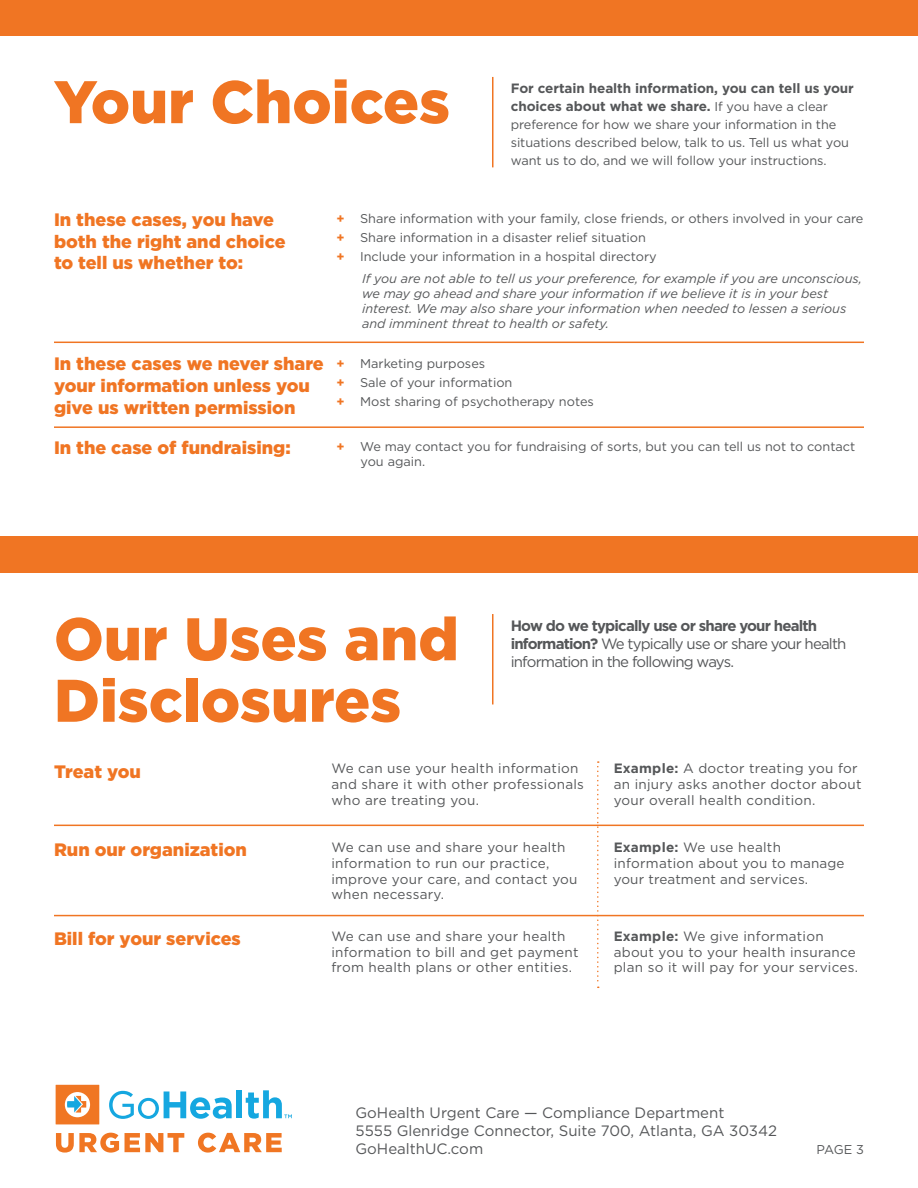
<style>
.page{position:relative;width:918px;height:1188px;background:#fff}
.page>*{position:absolute;margin:0;border:0;box-sizing:border-box;transform-origin:0 0}
.t1{font:900 60px/61.5px "Gotham HTF";color:#f07523}
.t2{font:900 18px "Gotham HTF";color:#f07523}
.t3{font:15px/18px "Gotham HTF";color:#555759}
.t4{font:15px "Gotham HTF";letter-spacing:-.055em;color:#555759}
.t5{font:700 15px "Gotham HTF";letter-spacing:-.055em;color:#555759}
.t6{font:13.5px/15.8px "Gotham HTF";letter-spacing:.02em;color:#555759}
.t7{font:700 13.5px/18px "Gotham HTF";letter-spacing:-.005em;color:#555759}
.t8{font:12.75px/18px "Gotham HTF";color:#555759}
.t9{font:italic 12.75px/15.3px "Gotham HTF";letter-spacing:-.005em;color:#555759}
.s1{font-weight:400;font-size:12.75px}
.s2{font-weight:700;color:#f07523}
.s3{font-weight:700}
</style>
<div class="page">
<svg style="left:56px;top:1133px;width:63px;height:20px"></svg>
<svg style="left:125px;top:1133px;width:59px;height:19px"></svg>
<svg style="left:198px;top:1133px;width:84px;height:20px"></svg>
<svg style="left:109px;top:1091px;width:123px;height:28px"></svg>
<div style="left:236px;top:1090px;width:6px;height:28px;background:#15a7e0"></div>
<svg style="left:246px;top:1090px;width:46px;height:29px"></svg>
<svg style="left:56px;top:1085px;width:43px;height:39px;background:#e59359"></svg>
<hr style="left:492px;top:77px;width:2px;height:90px;background:#f07523">
<hr style="left:492px;top:614px;width:2px;height:90px;background:#f07523">
<hr style="left:54px;top:342px;width:810px;height:1px;background:#f07523">
<hr style="left:54px;top:825px;width:810px;height:1px;background:#f07523">
<hr style="left:54px;top:915px;width:810px;height:1px;background:#f07523">
<hr style="left:54px;top:426px;width:810px;height:2px;background:#f07523">
<svg style="left:597px;top:761px;width:2px;height:227px"></svg>
<div style="left:0;top:0;width:918px;height:36px;background:#f07523"></div>
<div style="left:0;top:536px;width:918px;height:37px;background:#f07523"></div>
<p class="t1" style="left:54px;top:70px;width:398px">Your Choices</p>
<p class="t7" style="left:511px;top:79px;width:345px">For certain health information, you can tell us your choices about what we share. <span class="s1">If you have a clear</span></p>
<p class="t8" style="left:511px;top:115px;width:340px">preference for how we share your information in the situations described below, talk to us. Tell us what you want us to do, and we will follow your instructions.</p>
<p class="t2" style="left:54px;top:209px;width:222px">In these cases, you have</p>
<p class="t2" style="left:54px;top:231px;width:233px">both the right and choice</p>
<p class="t2" style="left:54px;top:252px;width:191px">to tell us whether to:</p>
<p class="t2" style="left:54px;top:354px;width:271px">In these cases we never share</p>
<p class="t2" style="left:54px;top:375px;width:257px">your information unless you</p>
<p class="t2" style="left:54px;top:397px;width:243px">give us written permission</p>
<p class="t2" style="left:54px;top:437px;width:238px">In the case of fundraising:</p>
<p class="t8" style="left:337px;top:209px;width:528px"><span class="s2">+</span> Share information with your family, close friends, or others involved in your care</p>
<p class="t8" style="left:337px;top:228px;width:311px"><span class="s2">+</span> Share information in a disaster relief situation</p>
<p class="t8" style="left:337px;top:248px;width:322px"><span class="s2">+</span> Include your information in a hospital directory</p>
<p class="t9" style="left:362px;top:270px;width:501px">If you are not able to tell us your preference, for example if you are unconscious, we may go ahead and share your information if we believe it is in your best interest. We may also share your information when needed to lessen a serious and imminent threat to health or safety.</p>
<p class="t8" style="left:337px;top:354px;width:150px"><span class="s2">+</span> Marketing purposes</p>
<p class="t8" style="left:337px;top:373px;width:177px"><span class="s2">+</span> Sale of your information</p>
<p class="t8" style="left:337px;top:392px;width:259px"><span class="s2">+</span> Most sharing of psychotherapy notes</p>
<p class="t8" style="left:361px;top:439px;width:496px;line-height:15.3px;text-indent:-24px"><span class="s2">+</span> We may contact you for fundraising of sorts, but you can tell us not to contact you again.</p>
<p class="t1" style="left:54px;top:607px;width:406px">Our Uses and<br>Disclosures</p>
<p class="t5" style="left:511px;top:617px;width:308px">How do we typically use or share your health</p>
<p class="t4" style="left:511px;top:636px;width:337px"><span class="s3">information?</span> We typically use or share your health</p>
<p class="t4" style="left:511px;top:654px;width:225px">information in the following ways.</p>
<p class="t2" style="left:54px;top:761px;width:89px">Treat you</p>
<p class="t2" style="left:54px;top:840px;width:194px">Run our organization</p>
<p class="t2" style="left:54px;top:928px;width:188px">Bill for your services</p>
<p class="t6" style="left:331px;top:761px;width:254px">We can use your health information and share it with other professionals who are treating you.</p>
<p class="t6" style="left:331px;top:839px;width:248px">We can use and share your health information to run our practice, improve your care, and contact you when necessary.</p>
<p class="t6" style="left:331px;top:928px;width:249px">We can use and share your health information to bill and get payment from health plans or other entities.</p>
<p class="t6" style="left:614px;top:761px;width:249px"><span class="s3">Example:</span> A doctor treating you for an injury asks another doctor about your overall health condition.</p>
<p class="t6" style="left:614px;top:839px;width:232px"><span class="s3">Example:</span> We use health information about you to manage your treatment and services.</p>
<p class="t6" style="left:614px;top:928px;width:246px"><span class="s3">Example:</span> We give information about you to your health insurance plan so it will pay for your services.</p>
<p class="t3" style="left:356px;top:1104px;width:423px">GoHealth Urgent Care — Compliance Department<br>5555 Glenridge Connector, Suite 700, Atlanta, GA 30342<br>GoHealthUC.com</p>
<p class="t8" style="left:817px;top:1141px;width:49px">PAGE 3</p>
</div>
